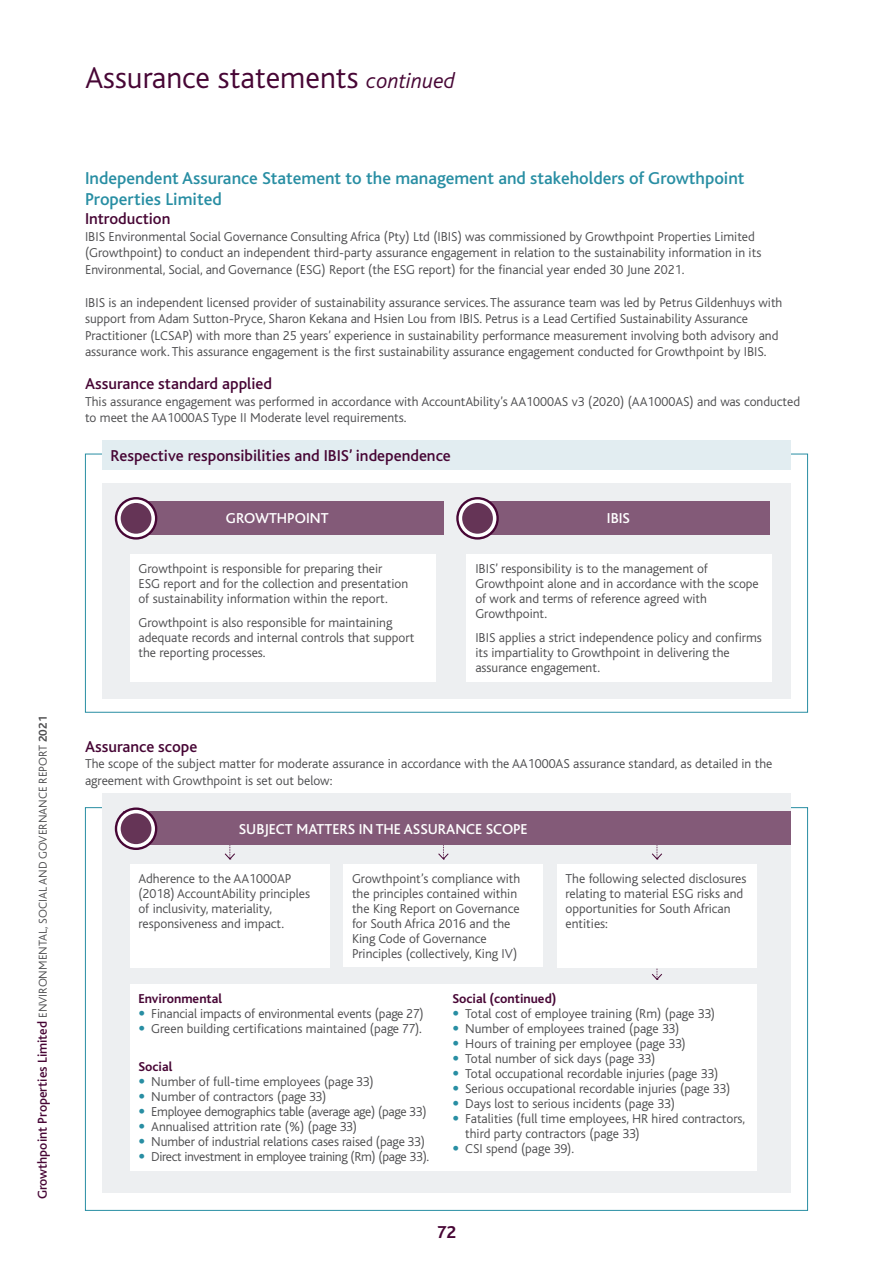
<style>
.page{position:relative;width:893px;height:1263px;background:#fff}
.page>*{position:absolute;margin:0;border:0;box-sizing:border-box;transform-origin:0 0}
.t1{font:300 31.5px "Bliss";color:#470635}
.t2{font:500 18px/21px "Bliss";color:#288ea3}
.t3{font:700 18px "Bliss";color:#470635}
.t4{font:500 16.5px "Bliss";color:#470635}
.t5{font:500 15px "Bliss";color:#fff}
.t6{font:300 13.5px/15px "Bliss";color:#4d4d4f}
.t7{font:300 13.5px "Bliss";letter-spacing:-.025em;color:#4d4d4f}
.t8{font:300 13.5px "Bliss";letter-spacing:-.02em;color:#4d4d4f}
.t9{font:700 13.5px "Bliss";color:#470635}
.t10{font:300 12px "Bliss";color:#4d4d4f}
.s1{font-weight:500;font-size:13.5px;color:#470635}
.s2{font-weight:700}
.s3{font-style:italic;font-size:22.5px}
.s4{font-family:"Helvetica Neue LT Std";color:#288ea3}
</style>
<div class="page">
<svg style="left:85px;top:453px;width:723px;height:260px"></svg>
<div style="left:102px;top:440px;width:689px;height:30px;background:#e2edf1"></div>
<div style="left:102px;top:483px;width:689px;height:215px;background:#edeff1"></div>
<div style="left:130px;top:555px;width:305px;height:127px;background:#fff"></div>
<div style="left:467px;top:555px;width:305px;height:127px;background:#fff"></div>
<div style="left:124px;top:501px;width:319px;height:33px;background:#835a78"></div>
<div style="left:467px;top:501px;width:303px;height:33px;background:#835a78"></div>
<svg style="left:116px;top:498px;width:40px;height:40px"></svg>
<div style="left:115px;top:497px;width:42px;height:43px;border:2px solid #470635;border-radius:50%"></div>
<div style="left:121px;top:503px;width:30px;height:31px;background:#653456;border-radius:50%"></div>
<svg style="left:457px;top:498px;width:41px;height:40px"></svg>
<div style="left:456px;top:497px;width:43px;height:43px;border:2px solid #470635;border-radius:50%"></div>
<div style="left:462px;top:503px;width:31px;height:31px;background:#653456;border-radius:50%"></div>
<svg style="left:85px;top:807px;width:723px;height:404px"></svg>
<div style="left:102px;top:793px;width:689px;height:400px;background:#edeff1"></div>
<div style="left:130px;top:864px;width:200px;height:104px;background:#fff"></div>
<div style="left:343px;top:864px;width:200px;height:103px;background:#fff"></div>
<div style="left:130px;top:984px;width:627px;height:186px;background:#fff"></div>
<svg style="left:652px;top:845px;width:10px;height:15px"></svg>
<svg style="left:651px;top:968px;width:11px;height:12px"></svg>
<svg style="left:438px;top:845px;width:11px;height:15px"></svg>
<svg style="left:224px;top:845px;width:11px;height:15px"></svg>
<div style="left:124px;top:811px;width:667px;height:34px;background:#835a78"></div>
<svg style="left:116px;top:809px;width:40px;height:40px"></svg>
<div style="left:115px;top:807px;width:42px;height:43px;border:2px solid #470635;border-radius:50%"></div>
<div style="left:121px;top:813px;width:30px;height:31px;background:#653456;border-radius:50%"></div>
<div style="left:557px;top:864px;width:200px;height:104px;background:#fff"></div>
<p class="t10" style="left:37px;top:1199px;width:485px;rotate:-90deg"><span class="s1">Growthpoint Properties Limited</span> ENVIRONMENTAL, SOCIAL AND GOVERNANCE REPORT <span class="s2">2021</span></p>
<h1 class="t1" style="left:85px;top:61px;width:371px">Assurance statements <span class="s3">continued</span></h1>
<h2 class="t2" style="left:85px;top:168px;width:661px">Independent Assurance Statement to the management and stakeholders of Growthpoint<br>Properties Limited</h2>
<p class="t4" style="left:85px;top:210px;width:87px">Introduction</p>
<p class="t6" style="left:85px;top:228px;width:678px;line-height:16.5px">IBIS Environmental Social Governance Consulting Africa (Pty) Ltd (IBIS) was commissioned by Growthpoint Properties Limited (Growthpoint) to conduct an independent third-party assurance engagement in relation to the sustainability information in its<br>Environmental, Social, and Governance (ESG) Report (the ESG report) for the financial year ended 30 June 2021.</p>
<p class="t6" style="left:85px;top:294px;width:699px;line-height:16.5px">IBIS is an independent licensed provider of sustainability assurance services. The assurance team was led by Petrus Gildenhuys with support from Adam Sutton-Pryce, Sharon Kekana and Hsien Lou from IBIS. Petrus is a Lead Certified Sustainability Assurance Practitioner (LCSAP) with more than 25 years’ experience in sustainability performance measurement involving both advisory and assurance work. This assurance engagement is the fi rst sustainability assurance engagement conducted for Growthpoint by IBIS.</p>
<p class="t4" style="left:85px;top:375px;width:189px">Assurance standard applied</p>
<p class="t6" style="left:85px;top:393px;width:717px;line-height:16.5px">This assurance engagement was performed in accordance with AccountAbility’s AA1000AS v3 (2020) (AA1000AS) and was conducted to meet the AA1000AS Type II Moderate level requirements.</p>
<p class="t4" style="left:111px;top:447px;width:342px">Respective responsibilities and IBIS’ independence</p>
<p class="t5" style="left:226px;top:510px;width:104px">GROWTHPOINT</p>
<p class="t5" style="left:607px;top:510px;width:24px">IBIS</p>
<p class="t6" style="left:138px;top:562px;width:271px">Growthpoint is responsible for preparing their<br>ESG report and for the collection and presentation of sustainability information within the report.</p>
<p class="t6" style="left:138px;top:615px;width:277px">Growthpoint is also responsible for maintaining adequate records and internal controls that support the reporting processes.</p>
<p class="t6" style="left:475px;top:562px;width:285px">IBIS’ responsibility is to the management of Growthpoint alone and in accordance with the scope of work and terms of reference agreed with Growthpoint.</p>
<p class="t6" style="left:475px;top:630px;width:288px">IBIS applies a strict independence policy and confirms its impartiality to Growthpoint in delivering the assurance engagement.</p>
<p class="t4" style="left:85px;top:738px;width:114px">Assurance scope</p>
<p class="t6" style="left:85px;top:756px;width:689px;line-height:16.5px">The scope of the subject matter for moderate assurance in accordance with the AA1000AS assurance standard, as detailed in the agreement with Growthpoint is set out below:</p>
<p class="t5" style="left:239px;top:821px;width:290px">SUBJECT MATTERS IN THE ASSURANCE SCOPE</p>
<p class="t6" style="left:138px;top:872px;width:173px">Adherence to the AA1000AP (2018) AccountAbility principles of inclusivity, materiality, responsiveness and impact.</p>
<p class="t6" style="left:352px;top:872px;width:170px">Growthpoint’s compliance with the principles contained within the King Report on Governance for South Africa 2016 and the<br>King Code of Governance<br>Principles (collectively, King IV)</p>
<p class="t9" style="left:138px;top:991px;width:85px">Environmental</p>
<p class="t6" style="left:138px;top:1006px;width:287px"><span class="s4">•</span> Financial impacts of environmental events (page 27)</p>
<p class="t6" style="left:138px;top:1021px;width:285px"><span class="s4">•</span> Green building certifications maintained (page 77).</p>
<p class="t9" style="left:138px;top:1060px;width:35px">Social</p>
<p class="t6" style="left:138px;top:1074px;width:237px"><span class="s4">•</span> Number of full-time employees (page 33)</p>
<p class="t6" style="left:138px;top:1089px;width:189px"><span class="s4">•</span> Number of contractors (page 33)</p>
<p class="t8" style="left:138px;top:1105px;width:290px"><span class="s4">•</span> Employee demographics table (average age) (page 33)</p>
<p class="t6" style="left:138px;top:1119px;width:220px"><span class="s4">•</span> Annualised attrition rate (%) (page 33)</p>
<p class="t6" style="left:138px;top:1134px;width:288px"><span class="s4">•</span> Number of industrial relations cases raised (page 33)</p>
<p class="t7" style="left:138px;top:1150px;width:292px"><span class="s4">•</span> Direct investment in employee training (Rm) (page 33).</p>
<p class="t6" style="left:566px;top:872px;width:182px">The following selected disclosures relating to material ESG risks and opportunities for South African entities:</p>
<p class="t9" style="left:452px;top:991px;width:106px">Social (continued)</p>
<p class="t6" style="left:452px;top:1006px;width:264px"><span class="s4">•</span> Total cost of employee training (Rm) (page 33)</p>
<p class="t6" style="left:452px;top:1021px;width:228px"><span class="s4">•</span> Number of employees trained (page 33)</p>
<p class="t6" style="left:452px;top:1036px;width:235px"><span class="s4">•</span> Hours of training per employee (page 33)</p>
<p class="t6" style="left:452px;top:1051px;width:204px"><span class="s4">•</span> Total number of sick days (page 33)</p>
<p class="t6" style="left:452px;top:1066px;width:267px"><span class="s4">•</span> Total occupational recordable injuries (page 33)</p>
<p class="t6" style="left:452px;top:1081px;width:279px"><span class="s4">•</span> Serious occupational recordable injuries (page 33)</p>
<p class="t6" style="left:452px;top:1096px;width:224px"><span class="s4">•</span> Days lost to serious incidents (page 33)</p>
<p class="t6" style="left:465px;top:1111px;width:281px;text-indent:-13px"><span class="s4">•</span> Fatalities (full time employees, HR hired contractors, third party contractors (page 33)</p>
<p class="t6" style="left:452px;top:1141px;width:123px"><span class="s4">•</span> CSI spend (page 39).</p>
<h2 class="t3" style="left:437px;top:1223px;width:21px">72</h2>
</div>
